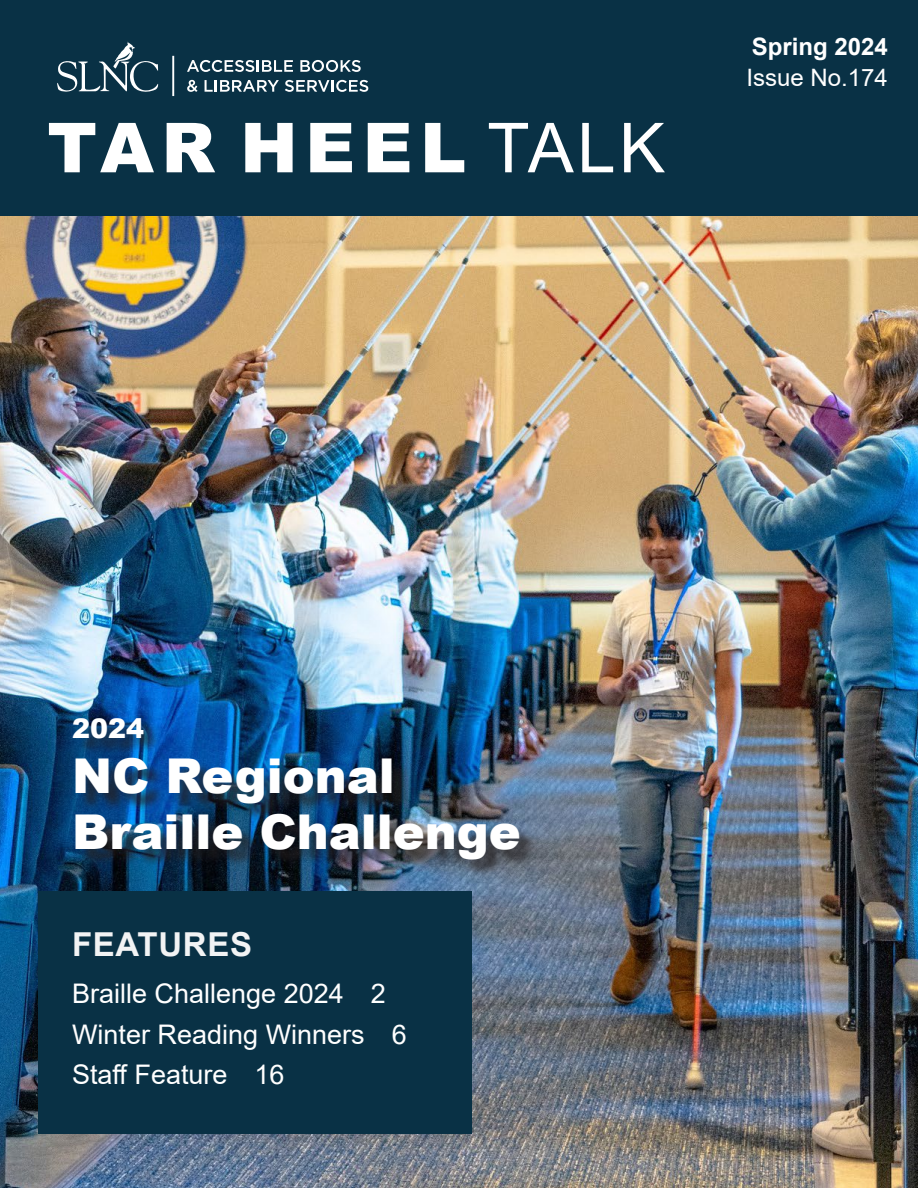
<style>
.page{position:relative;width:918px;height:1188px;background:#fff}
.page>*{position:absolute;margin:0;border:0;box-sizing:border-box;transform-origin:0 0}
.Paragraph_heading_16pt{font:900 48px/55.5px "Arial";color:#fff}
.t1{font:700 33px "Arial";letter-spacing:.02em;color:#f2f3f4}
.t2{font:27px "Arial";color:#fff}
.Paragraph_heading_16pt-2{font:900 27px "Arial";color:#fff}
.t3{font:24px/31.5px "Arial";color:#fff}
.s1{font-weight:700}
</style>
<div class="page">
<img style="left:0;top:216px;width:918px;height:972px">
<div style="left:0;top:0;width:918px;height:216px;background:#093145"></div>
<svg style="left:57px;top:41px;width:312px;height:56px"></svg>
<svg style="left:49px;top:123px;width:616px;height:49px"></svg>
<div style="left:76px;top:720px;width:462px;height:157px;background:#231f20;opacity:.75"></div>
<div style="left:39px;top:891px;width:433px;height:243px;background:#093145"></div>
<p class="t3" style="left:747px;top:31px;width:143px"><span class="s1">Spring 2024<br></span>Issue No.174</p>
<p class="Paragraph_heading_16pt-2" style="left:72px;top:708px;width:74px">2024</p>
<p class="Paragraph_heading_16pt" style="left:72px;top:747px;width:450px">NC Regional<br>Braille Challenge</p>
<p class="t1" style="left:72px;top:921px;width:182px">FEATURES</p>
<p class="t2" style="left:72px;top:975px;width:315px">Braille Challenge 2024 2</p>
<p class="t2" style="left:72px;top:1016px;width:336px">Winter Reading Winners 6</p>
<p class="t2" style="left:72px;top:1056px;width:214px">Staff Feature 16</p>
</div>
